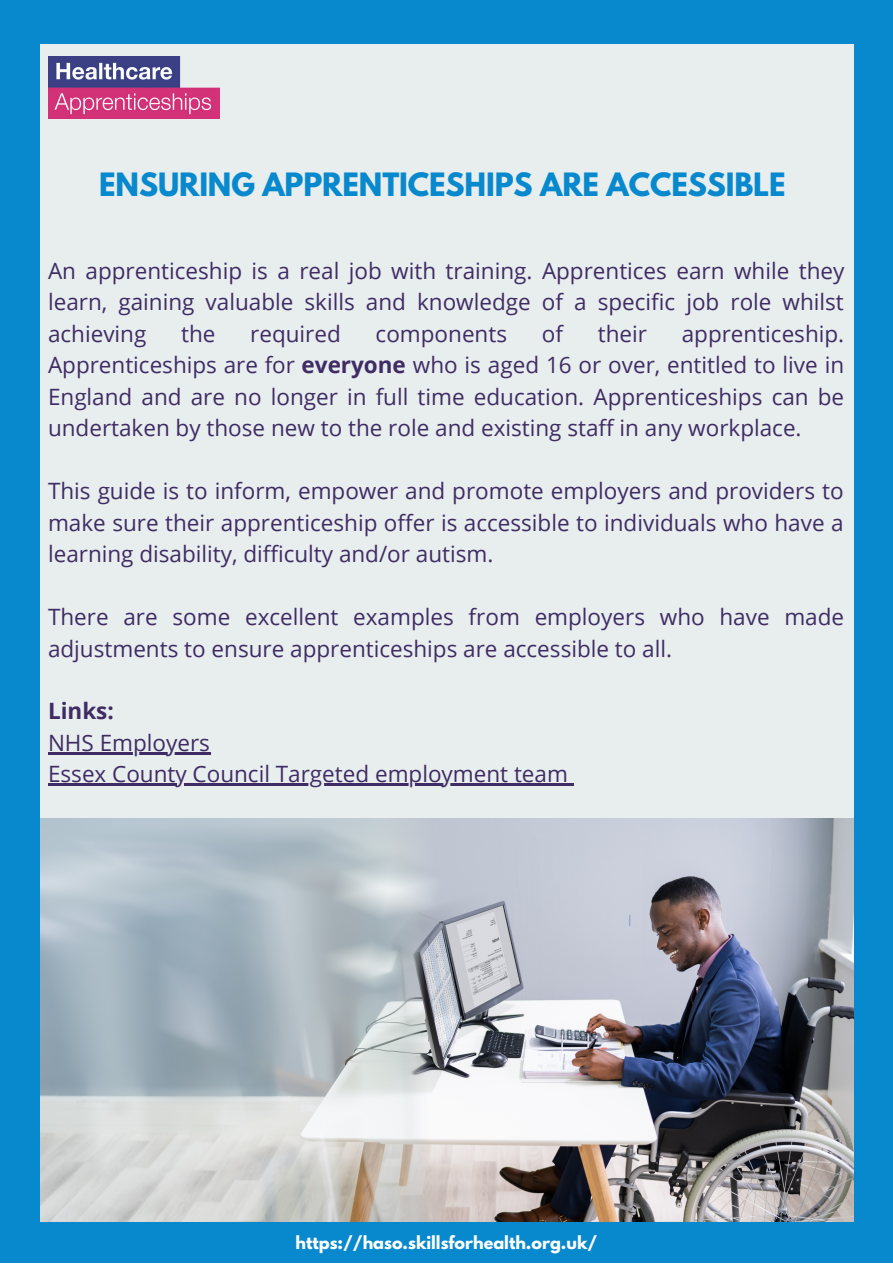
<style>
.page{position:relative;width:893px;height:1264px;background:#fff}
.page>*{position:absolute;margin:0;border:0;box-sizing:border-box;transform-origin:0 0}
.t1{font:700 28.5px "League Spartan";letter-spacing:-.005em;color:#0889ce}
.t2{font:22.5px/31.5px "Open Sans";color:#3f2c64;text-align:justify}
.t3{font:700 22.5px "Open Sans";color:#3f2c64}
.t4{font:700 16.05px "League Spartan";color:#fff}
.s1{font-weight:700}
</style>
<div class="page">
<div style="left:0;top:0;width:892px;height:1262px;background:#e8edee"></div>
<img style="left:48px;top:57px;width:171px;height:61px">
<img style="left:39px;top:818px;width:814px;height:404px">
<svg style="left:629px;top:914px;width:1px;height:12px"></svg>
<hr style="left:48px;top:752px;width:162px;height:2px;background:#3f2c64">
<hr style="left:48px;top:783px;width:520px;height:2px;background:#3f2c64">
<svg style="left:568px;top:783px;width:6px;height:2px"></svg>
<div style="left:0;top:1222px;width:892px;height:40px;background:#0889ce"></div>
<div style="left:0;top:0;width:39px;height:1262px;background:#0889ce"></div>
<div style="left:853px;top:28px;width:39px;height:1234px;background:#0889ce"></div>
<div style="left:0;top:0;width:892px;height:44px;background:#0889ce"></div>
<p class="t1" style="left:99px;top:170px;width:688px">ENSURING APPRENTICESHIPS ARE ACCESSIBLE</p>
<p class="t2" style="left:48px;top:254px;width:797px">An apprenticeship is a real job with training. Apprentices earn while they learn, gaining valuable skills and knowledge of a specific job role whilst achieving</p>
<p class="t2" style="left:181px;top:317px;width:36px">the</p>
<p class="t2" style="left:250px;top:317px;width:92px">required</p>
<p class="t2" style="left:375px;top:317px;width:133px">components</p>
<p class="t2" style="left:542px;top:317px;width:23px">of</p>
<p class="t2" style="left:597px;top:317px;width:51px">their</p>
<p class="t2" style="left:48px;top:317px;width:797px;text-indent:633px">apprenticeship.<br>Apprenticeships are for <span class="s1">everyone</span> who is aged 16 or over, entitled to live in England and are no longer in full time education. Apprenticeships can be undertaken by those new to the role and existing staff in any workplace.</p>
<p class="t2" style="left:48px;top:474px;width:797px">This guide is to inform, empower and promote employers and providers to make sure their apprenticeship offer is accessible to individuals who have a learning disability, difficulty and/or autism.</p>
<p class="t2" style="left:48px;top:600px;width:797px">There are some excellent examples from employers who have made adjustments to ensure apprenticeships are accessible to all.</p>
<p class="t3" style="left:48px;top:695px;width:67px">Links:</p>
<p class="t2" style="left:48px;top:726px;width:521px">NHS Employers<br>Essex County Council Targeted employment team</p>
<p class="t4" style="left:295px;top:1234px;width:303px">https://haso.skillsforhealth.org.uk/</p>
</div>
